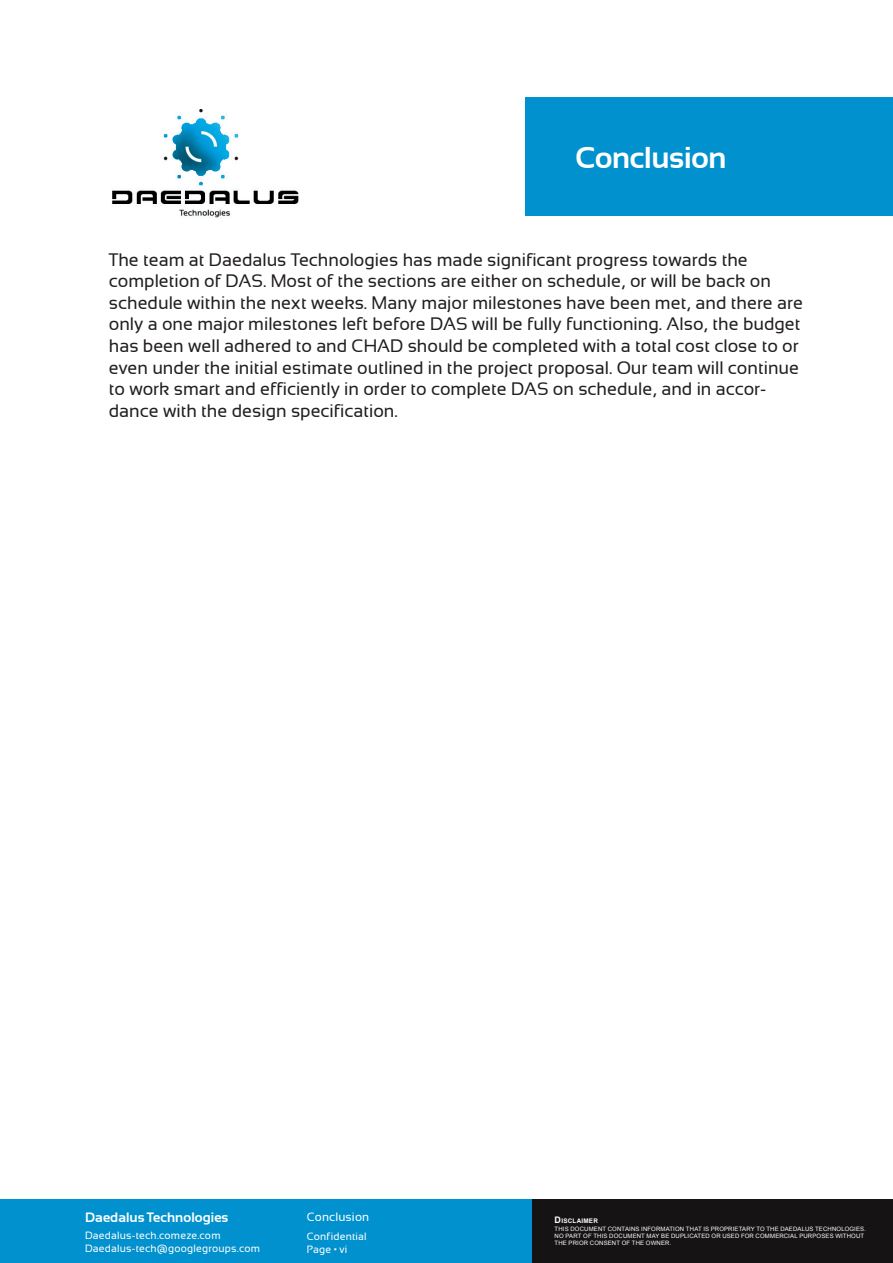
<style>
.page{position:relative;width:893px;height:1263px;background:#fff}
.page>*{position:absolute;margin:0;border:0;box-sizing:border-box;transform-origin:0 0}
.Title___Main{font:700 30px "Sansation";letter-spacing:-.01em;color:#fff}
.t1{font:18px/21.6px "Sansation";color:#231f20}
.t2{font:700 13.5px "Sansation";letter-spacing:.005em;color:#fff}
.t3{font:12px "Sansation";letter-spacing:.015em;color:#fff}
.t4{font:10.5px/12.6px "Sansation";letter-spacing:.02em;color:#fff}
.t5{font:700 6.3px "Arial";letter-spacing:.04em;color:#fff}
.t6{font:6px/7.2px "Arial";letter-spacing:.025em;color:#fff}
.s1{font-size:9px}
</style>
<div class="page">
<div style="left:510px;top:1199px;width:383px;height:64px;background:#151314"></div>
<div style="left:0;top:1199px;width:531px;height:64px;background:#0091ce"></div>
<div style="left:526px;top:98px;width:367px;height:118px;background:#0091ce"></div>
<img style="left:112px;top:108px;width:187px;height:110px">
<p class="Title___Main" style="left:575px;top:140px;width:153px">Conclusion</p>
<p class="t1" style="left:109px;top:249px;width:696px">The team at Daedalus Technologies has made significant progress towards the completion of DAS. Most of the sections are either on schedule, or will be back on schedule within the next weeks. Many major milestones have been met, and there are only a one major milestones left before DAS will be fully functioning. Also, the budget has been well adhered to and CHAD should be completed with a total cost close to or even under the initial estimate outlined in the project proposal. Our team will continue to work smart and efficiently in order to complete DAS on schedule, and in accor&shy;dance with the design specification.</p>
<p class="t2" style="left:85px;top:1210px;width:145px">Daedalus Technologies</p>
<p class="t4" style="left:85px;top:1229px;width:177px">Daedalus-tech.comeze.com<br>Daedalus-tech@googlegroups.com</p>
<p class="t3" style="left:307px;top:1210px;width:64px">Conclusion</p>
<p class="t4" style="left:307px;top:1230px;width:62px">Confidential<br>Page • vi</p>
<p class="t5" style="left:555px;top:1217px;width:45px"><span class="s1">D</span>ISCLAIMER</p>
<p class="t6" style="left:555px;top:1225px;width:313px">THIS DOCUMENT CONTAINS INFORMATION THAT IS PROPRIETARY TO THE DAEDALUS TECHNOLOGIES.<br>NO PART OF THIS DOCUMENT MAY BE DUPLICATED OR USED FOR COMMERCIAL PURPOSES WITHOUT<br>THE PRIOR CONSENT OF THE OWNER.</p>
</div>
